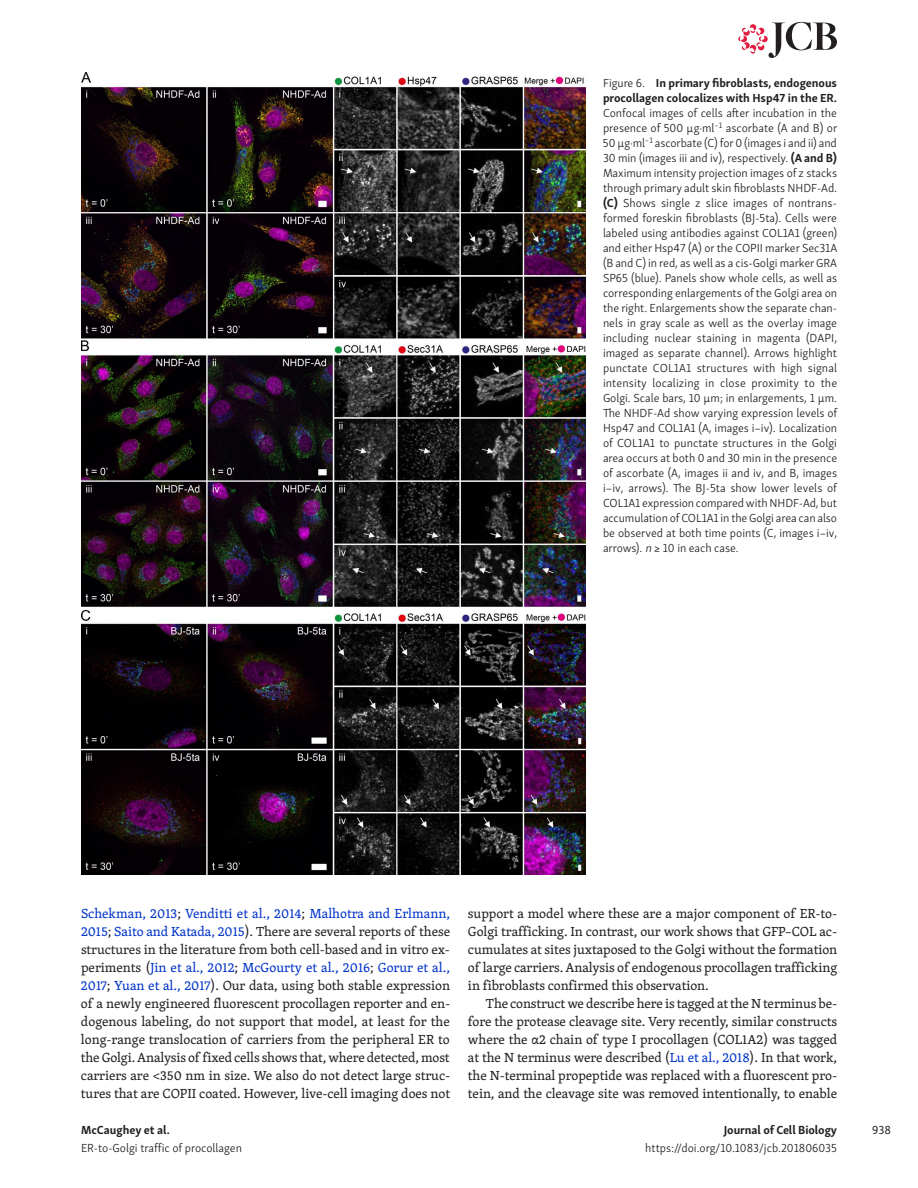
<style>
.page{position:relative;width:918px;height:1188px;background:#fff}
.page>*{position:absolute;margin:0;border:0;box-sizing:border-box;transform-origin:0 0}
.t1{font:13.5px/18px "Skolar PE";letter-spacing:-.005em;color:#231f20;text-align:justify}
.t2{font:300 12px/15px "Skolar Sans PE";letter-spacing:-.005em;color:#231f20;text-align:justify}
.t3{font:700 12px/15px "Skolar Sans PE";letter-spacing:-.005em;color:#231f20}
.t4{font:12px "Skolar Sans PE";color:#231f20}
.s1{font-weight:300}
.s2{font-weight:700}
.s3{font-style:italic}
.s4{color:#0034c9}
</style>
<div class="page">
<svg style="left:738px;top:22px;width:99px;height:36px"></svg>
<img style="left:81px;top:72px;width:504px;height:803px">
<p class="t3" style="left:603px;top:74px;width:236px"><span class="s1">Figure 6.</span> In primary fibroblasts, endogenous procollagen colocalizes with Hsp47 in the ER.</p>
<p class="t2" style="left:603px;top:105px;width:236px">Confocal images of cells after incubation in the presence of 500 µg·ml<sup>−1</sup> ascorbate (A and B) or 50 µg·ml<sup>−1</sup> ascorbate (C) for 0 (images i and ii) and 30 min (images iii and iv), respectively. <span class="s2">(A and B)<br></span>Maximum intensity projection images of z stacks through primary adult skin fibroblasts NHDF-Ad. <span class="s2">(C)</span> Shows single z slice images of nontrans&shy;formed foreskin fibroblasts (BJ-5ta). Cells were labeled using antibodies against COL1A1 (green) and either Hsp47 (A) or the COPII marker Sec31A (B and C) in red, as well as a cis-Golgi marker GRA SP65 (blue). Panels show whole cells, as well as corresponding enlargements of the Golgi area on the right. Enlargements show the separate chan&shy;nels in gray scale as well as the overlay image including nuclear staining in magenta (DAPI, imaged as separate channel). Arrows highlight punctate COL1A1 structures with high signal intensity localizing in close proximity to the Golgi. Scale bars, 10 µm; in enlargements, 1 µm.<br>The NHDF-Ad show varying expression levels of Hsp47 and COL1A1 (A, images i–iv). Localization of COL1A1 to punctate structures in the Golgi area occurs at both 0 and 30 min in the presence of ascorbate (A, images ii and iv, and B, images i–iv, arrows). The BJ-5ta show lower levels of COL1A1 expression compared with NHDF-Ad, but accumulation of COL1A1 in the Golgi area can also be observed at both time points (C, images i–iv, arrows). <span class="s3">n</span> ≥ 10 in each case.</p>
<p class="t1" style="left:81px;top:904px;width:371px"><span class="s4">Schekman, 2013</span>; <span class="s4">Venditti et al., 2014</span>; <span class="s4">Malhotra and Erlmann, 2015</span>; <span class="s4">Saito and Katada, 2015</span>). There are several reports of these structures in the literature from both cell-based and in vitro ex&shy;periments (<span class="s4">Jin et al., 2012</span>; <span class="s4">McGourty et al., 2016</span>; <span class="s4">Gorur et al., 2017</span>; <span class="s4">Yuan et al., 2017</span>). Our data, using both stable expression of a newly engineered fluorescent procollagen reporter and en&shy;dogenous labeling, do not support that model, at least for the long-range translocation of carriers from the peripheral ER to the Golgi. Analysis of fixed cells shows that, where detected, most carriers are &lt;350 nm in size. We also do not detect large struc&shy;tures that are COPII coated. However, live-cell imaging does not</p>
<p class="t1" style="left:468px;top:904px;width:371px">support a model where these are a major component of ER-to-Golgi trafficking. In contrast, our work shows that GFP–COL ac&shy;cumulates at sites juxtaposed to the Golgi without the formation of large carriers. Analysis of endogenous procollagen trafficking in fibroblasts confirmed this observation.</p>
<p class="t1" style="left:468px;top:994px;width:371px;text-indent:18px">The construct we describe here is tagged at the N terminus be&shy;fore the protease cleavage site. Very recently, similar constructs where the α2 chain of type I procollagen (COL1A2) was tagged at the N terminus were described (<span class="s4">Lu et al., 2018</span>). In that work, the N-terminal propeptide was replaced with a fluorescent pro&shy;tein, and the cleavage site was removed intentionally, to enable</p>
<p class="t3" style="left:81px;top:1121px;width:90px">McCaughey et al.</p>
<p class="t2" style="left:81px;top:1140px;width:163px">ER-to-Golgi traffic of procollagen</p>
<p class="t3" style="left:724px;top:1121px;width:115px">Journal of Cell Biology</p>
<p class="t2" style="left:645px;top:1140px;width:193px">https://doi.org/10.1083/jcb.201806035</p>
<p class="t4" style="left:872px;top:1121px;width:20px">938</p>
</div>
